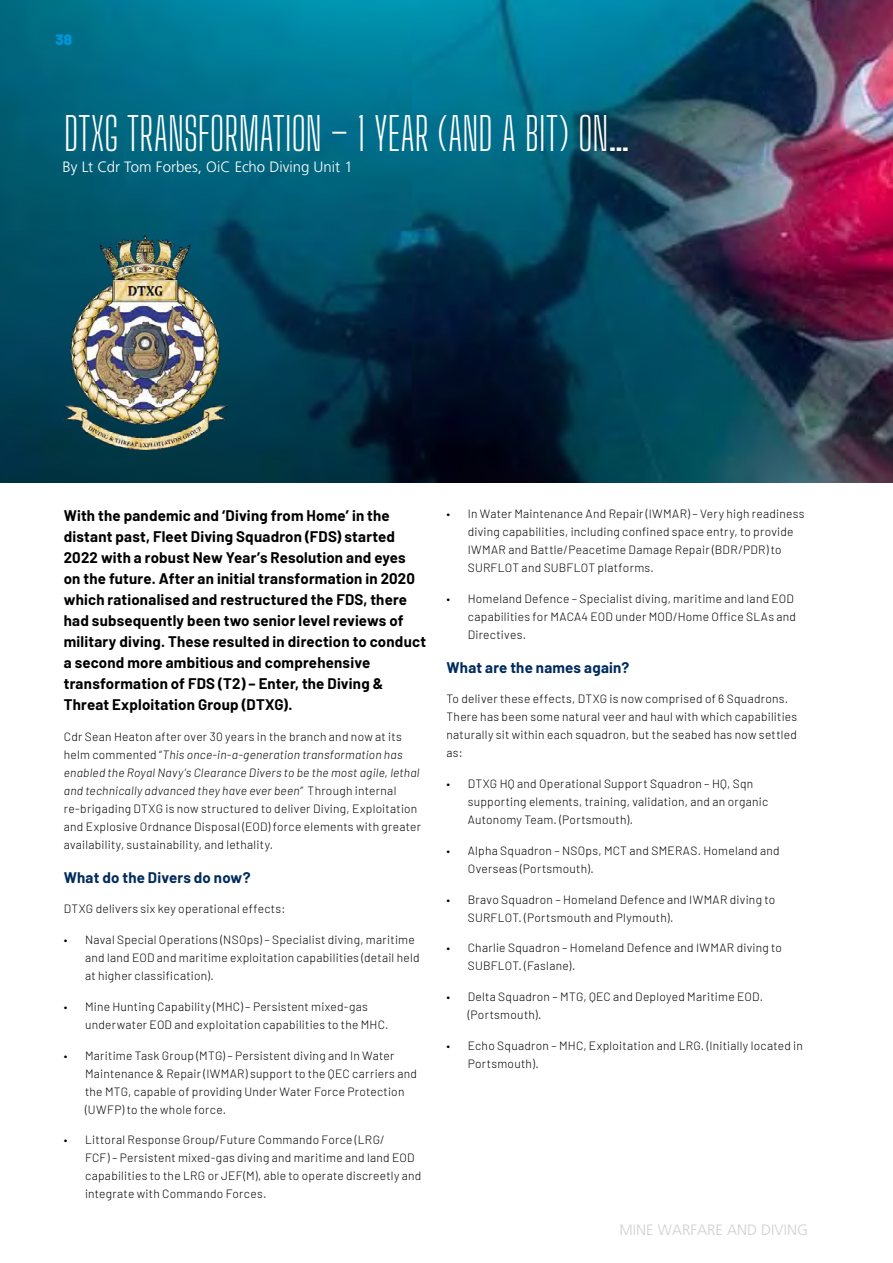
<style>
.page{position:relative;width:893px;height:1263px;background:#fff}
.page>*{position:absolute;margin:0;border:0;box-sizing:border-box;transform-origin:0 0}
.t1{font:300 45px "Big Shoulders Display";color:#fff}
.t2{font:700 15px/21px "Barlow";letter-spacing:.015em;color:#000}
.t3{font:700 15px "Barlow";letter-spacing:.015em;color:#002b5c}
.t4{font:300 15px "Frutiger";color:#fff}
.t5{font:300 15px "Frutiger";color:#cfd0d2}
.t6{font:900 15px "Barlow";color:#0096d6}
.t7{font:300 12px/18px "Barlow";letter-spacing:.025em;color:#000}
.s1{font-style:italic}
</style>
<div class="page">
<img style="left:0;top:0;width:893px;height:482px">
<img style="left:64px;top:235px;width:164px;height:215px">
<p class="t6" style="left:55px;top:28px;width:18px">38</p>
<h1 class="t1" style="left:64px;top:103px;width:568px">DTXG TRANSFORMATION – 1 YEAR (AND A BIT) ON…</h1>
<p class="t4" style="left:62px;top:158px;width:292px">By Lt Cdr Tom Forbes, OiC Echo Diving Unit 1</p>
<p class="t2" style="left:64px;top:504px;width:364px">With the pandemic and ‘Diving from Home’ in the distant past, Fleet Diving Squadron (FDS) started 2022 with a robust New Year’s Resolution and eyes on the future. After an initial transformation in 2020 which rationalised and restructured the FDS, there had subsequently been two senior level reviews of military diving. These resulted in direction to conduct a second more ambitious and comprehensive transformation of FDS (T2) – Enter, the Diving &amp; Threat Exploitation Group (DTXG).</p>
<p class="t7" style="left:64px;top:727px;width:359px">Cdr Sean Heaton after over 30 years in the branch and now at its helm commented “<span class="s1">This once-in-a-generation transformation has enabled the Royal Navy’s Clearance Divers to be the most agile, lethal and technically advanced they have ever been”</span> Through internal re-brigading DTXG is now structured to deliver Diving, Exploitation and Explosive Ordnance Disposal (EOD) force elements with greater availability, sustainability, and lethality.</p>
<p class="t3" style="left:64px;top:866px;width:188px">What do the Divers do now?</p>
<p class="t7" style="left:64px;top:899px;width:223px">DTXG delivers six key operational effects:</p>
<p class="t7" style="left:85px;top:930px;width:336px;text-indent:-21px">• Naval Special Operations (NSOps) – Specialist diving, maritime and land EOD and maritime exploitation capabilities (detail held at higher classification).</p>
<p class="t7" style="left:85px;top:997px;width:305px;text-indent:-21px">• Mine Hunting Capability (MHC) – Persistent mixed-gas underwater EOD and exploitation capabilities to the MHC.</p>
<p class="t7" style="left:85px;top:1045px;width:333px;text-indent:-21px">• Maritime Task Group (MTG) – Persistent diving and In Water Maintenance &amp; Repair (IWMAR) support to the QEC carriers and the MTG, capable of providing Under Water Force Protection (UWFP) to the whole force.</p>
<p class="t7" style="left:85px;top:1130px;width:338px;text-indent:-21px">• Littoral Response Group/Future Commando Force (LRG/<br>FCF) – Persistent mixed-gas diving and maritime and land EOD capabilities to the LRG or JEF(M), able to operate discreetly and integrate with Commando Forces.</p>
<p class="t7" style="left:468px;top:504px;width:338px;text-indent:-21px">• In Water Maintenance And Repair (IWMAR) – Very high readiness diving capabilities, including confined space entry, to provide IWMAR and Battle/Peacetime Damage Repair (BDR/PDR) to SURFLOT and SUBFLOT platforms.</p>
<p class="t7" style="left:468px;top:589px;width:330px;text-indent:-21px">• Homeland Defence – Specialist diving, maritime and land EOD capabilities for MACA4 EOD under MOD/Home Office SLAs and<br>Directives.</p>
<p class="t3" style="left:446px;top:656px;width:184px">What are the names again?</p>
<p class="t7" style="left:446px;top:689px;width:352px">To deliver these effects, DTXG is now comprised of 6 Squadrons.<br>There has been some natural veer and haul with which capabilities naturally sit within each squadron, but the seabed has now settled as:</p>
<p class="t7" style="left:468px;top:774px;width:302px;text-indent:-21px">• DTXG HQ and Operational Support Squadron – HQ, Sqn supporting elements, training, validation, and an organic<br>Autonomy Team. (Portsmouth).</p>
<p class="t7" style="left:468px;top:841px;width:313px;text-indent:-21px">• Alpha Squadron – NSOps, MCT and SMERAS. Homeland and<br>Overseas (Portsmouth).</p>
<p class="t7" style="left:468px;top:889px;width:309px;text-indent:-21px">• Bravo Squadron – Homeland Defence and IWMAR diving to<br>SURFLOT. (Portsmouth and Plymouth).</p>
<p class="t7" style="left:468px;top:938px;width:316px;text-indent:-21px">• Charlie Squadron – Homeland Defence and IWMAR diving to<br>SUBFLOT. (Faslane).</p>
<p class="t7" style="left:468px;top:987px;width:297px;text-indent:-21px">• Delta Squadron – MTG, QEC and Deployed Maritime EOD. (Portsmouth).</p>
<p class="t7" style="left:468px;top:1036px;width:337px;text-indent:-21px">• Echo Squadron – MHC, Exploitation and LRG. (Initially located in<br>Portsmouth).</p>
<p class="t5" style="left:620px;top:1221px;width:190px">MINE WARFARE AND DIVING</p>
</div>
